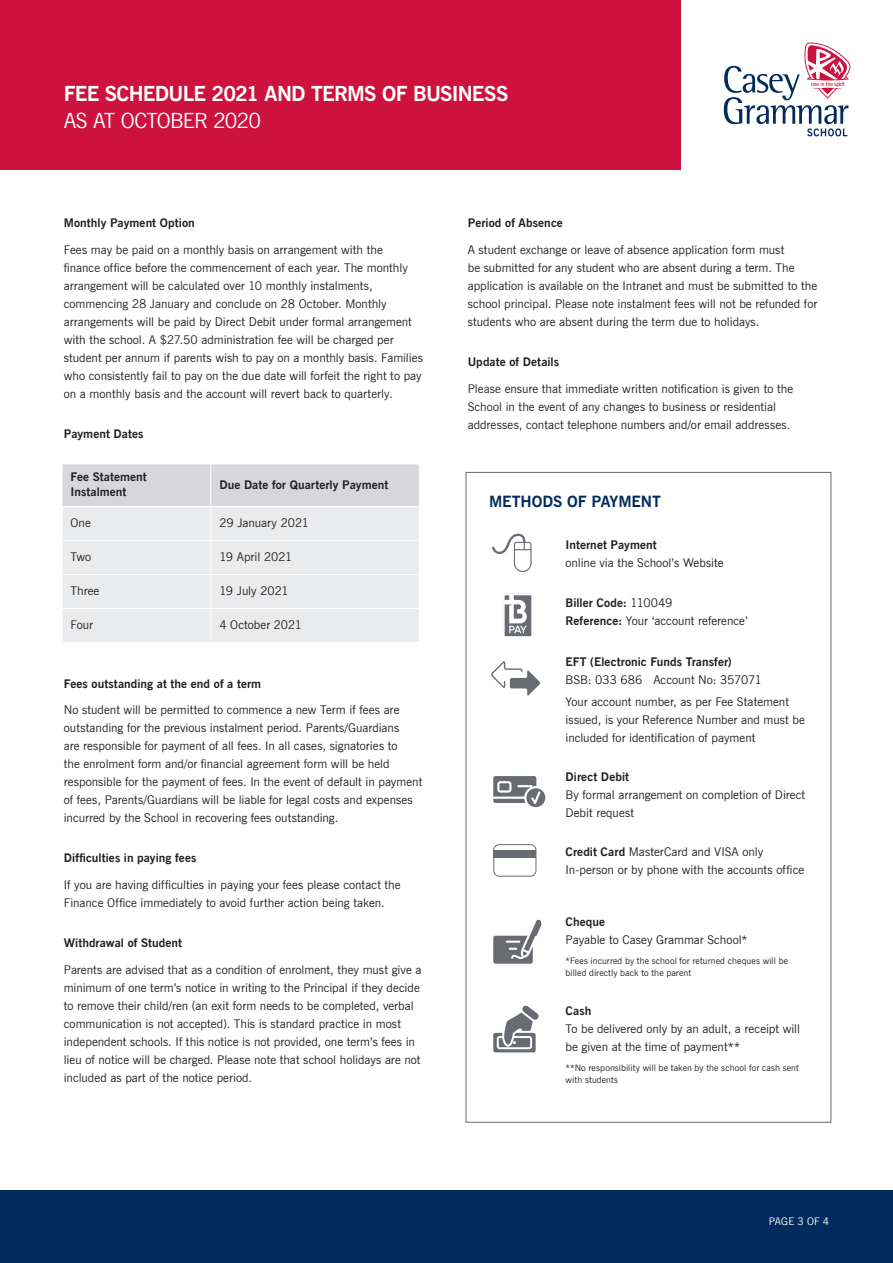
<style>
.page{position:relative;width:893px;height:1263px;background:#fff}
.page>*{position:absolute;margin:0;border:0;box-sizing:border-box;transform-origin:0 0}
.t1{font:700 21px "News Gothic BT";letter-spacing:-.04em;color:#fff}
.t2{font:21px "News Gothic BT";letter-spacing:-.04em;color:#fff}
.t3{font:700 15.75px "News Gothic BT";letter-spacing:-.005em;color:#002b5c}
.t4{font:12px/18px "News Gothic BT";color:#231f20}
.t5{font:700 12px/15px "News Gothic BT";letter-spacing:.01em;color:#231f20}
.t6{font:10.5px "News Gothic BT";letter-spacing:.005em;color:#fff}
.t7{font:9px/12px "News Gothic BT";letter-spacing:.01em;color:#231f20}
.s1{font-weight:700}
</style>
<div class="page">
<div style="left:0;top:0;width:680px;height:170px;background:#cd123d"></div>
<div style="left:0;top:1191px;width:893px;height:72px;background:#002b5c"></div>
<div style="left:63px;top:464px;width:356px;height:42px;background:#d7d7db"></div>
<div style="left:63px;top:507px;width:356px;height:135px;background:#eaebec"></div>
<hr style="left:210px;top:464px;width:1px;height:42px;background:#fff">
<hr style="left:210px;top:507px;width:1px;height:33px;background:#fff">
<hr style="left:62px;top:540px;width:149px;height:1px;background:#fff">
<hr style="left:211px;top:540px;width:209px;height:1px;background:#fff">
<hr style="left:210px;top:541px;width:1px;height:33px;background:#fff">
<hr style="left:62px;top:574px;width:149px;height:1px;background:#fff">
<hr style="left:211px;top:574px;width:209px;height:1px;background:#fff">
<hr style="left:210px;top:575px;width:1px;height:33px;background:#fff">
<hr style="left:62px;top:608px;width:149px;height:1px;background:#fff">
<hr style="left:211px;top:608px;width:209px;height:1px;background:#fff">
<hr style="left:210px;top:609px;width:1px;height:33px;background:#fff">
<div style="left:493px;top:844px;width:43px;height:33px;border:1px solid #696b73;border-radius:6px"></div>
<div style="left:494px;top:851px;width:42px;height:7px;background:#696b73"></div>
<svg style="left:492px;top:534px;width:39px;height:38px"></svg>
<svg style="left:491px;top:661px;width:49px;height:35px"></svg>
<svg style="left:504px;top:593px;width:28px;height:44px"></svg>
<svg style="left:493px;top:1005px;width:46px;height:47px"></svg>
<svg style="left:493px;top:776px;width:52px;height:31px"></svg>
<svg style="left:493px;top:919px;width:49px;height:45px"></svg>
<svg style="left:724px;top:43px;width:127px;height:93px"></svg>
<h1 class="t1" style="left:64px;top:80px;width:446px">FEE SCHEDULE 2021 AND TERMS OF BUSINESS</h1>
<h1 class="t2" style="left:64px;top:107px;width:199px">AS AT OCTOBER 2020</h1>
<p class="t5" style="left:64px;top:216px;width:132px">Monthly Payment Option</p>
<p class="t4" style="left:64px;top:241px;width:361px">Fees may be paid on a monthly basis on arrangement with the<br>finance office before the commencement of each year. The monthly arrangement will be calculated over 10 monthly instalments, commencing 28 January and conclude on 28 October. Monthly arrangements will be paid by Direct Debit under formal arrangement with the school. A $27.50 administration fee will be charged per student per annum if parents wish to pay on a monthly basis. Families who consistently fail to pay on the due date will forfeit the right to pay on a monthly basis and the account will revert back to quarterly.</p>
<p class="t5" style="left:64px;top:426px;width:81px">Payment Dates</p>
<p class="t5" style="left:71px;top:469px;width:78px">Fee Statement<br>Instalment</p>
<p class="t5" style="left:219px;top:477px;width:170px">Due Date for Quarterly Payment</p>
<p class="t4" style="left:71px;top:514px;width:22px">One</p>
<p class="t4" style="left:219px;top:514px;width:91px">29 January 2021</p>
<p class="t4" style="left:71px;top:548px;width:22px">Two</p>
<p class="t4" style="left:219px;top:548px;width:74px">19 April 2021</p>
<p class="t4" style="left:71px;top:582px;width:30px">Three</p>
<p class="t4" style="left:219px;top:582px;width:71px">19 July 2021</p>
<p class="t4" style="left:71px;top:616px;width:24px">Four</p>
<p class="t4" style="left:219px;top:616px;width:84px">4 October 2021</p>
<p class="t5" style="left:64px;top:676px;width:199px">Fees outstanding at the end of a term</p>
<p class="t4" style="left:64px;top:701px;width:360px">No student will be permitted to commence a new Term if fees are outstanding for the previous instalment period. Parents/Guardians<br>are responsible for payment of all fees. In all cases, signatories to<br>the enrolment form and/or financial agreement form will be held responsible for the payment of fees. In the event of default in payment of fees, Parents/Guardians will be liable for legal costs and expenses incurred by the School in recovering fees outstanding.</p>
<p class="t5" style="left:64px;top:850px;width:134px">Difficulties in paying fees</p>
<p class="t4" style="left:64px;top:875px;width:338px">If you are having difficulties in paying your fees please contact the<br>Finance Office immediately to avoid further action being taken.</p>
<p class="t5" style="left:64px;top:935px;width:120px">Withdrawal of Student</p>
<p class="t4" style="left:64px;top:960px;width:359px">Parents are advised that as a condition of enrolment, they must give a minimum of one term’s notice in writing to the Principal if they decide to remove their child/ren (an exit form needs to be completed, verbal communication is not accepted). This is standard practice in most independent schools. If this notice is not provided, one term’s fees in lieu of notice will be charged. Please note that school holidays are not included as part of the notice period.</p>
<p class="t5" style="left:468px;top:216px;width:97px">Period of Absence</p>
<p class="t4" style="left:468px;top:241px;width:351px">A student exchange or leave of absence application form must<br>be submitted for any student who are absent during a term. The application is available on the Intranet and must be submitted to the school principal. Please note instalment fees will not be refunded for students who are absent during the term due to holidays.</p>
<p class="t5" style="left:468px;top:354px;width:93px">Update of Details</p>
<p class="t4" style="left:468px;top:379px;width:327px">Please ensure that immediate written notification is given to the<br>School in the event of any changes to business or residential addresses, contact telephone numbers and/or email addresses.</p>
<h2 class="t3" style="left:489px;top:492px;width:173px">METHODS OF PAYMENT</h2>
<p class="t5" style="left:566px;top:537px;width:93px">Internet Payment</p>
<p class="t4" style="left:566px;top:553px;width:160px">online via the School’s Website</p>
<p class="t4" style="left:566px;top:593px;width:184px"><span class="s1">Biller Code:</span> 110049<br><span class="s1">Reference:</span> Your ‘account reference’</p>
<p class="t5" style="left:566px;top:654px;width:168px">EFT (Electronic Funds Transfer)</p>
<p class="t4" style="left:566px;top:669px;width:225px;line-height:22.2px">BSB: 033 686 Account No: 357071<br>Your account number, as per Fee Statement</p>
<p class="t4" style="left:566px;top:711px;width:241px">issued, is your Reference Number and must be included for identification of payment</p>
<p class="t5" style="left:566px;top:769px;width:65px">Direct Debit</p>
<p class="t4" style="left:566px;top:786px;width:241px">By formal arrangement on completion of Direct<br>Debit request</p>
<p class="t4" style="left:566px;top:842px;width:240px"><span class="s1">Credit Card</span> MasterCard and VISA only<br>In-person or by phone with the accounts office</p>
<p class="t5" style="left:566px;top:914px;width:41px">Cheque</p>
<p class="t4" style="left:566px;top:930px;width:184px">Payable to Casey Grammar School*</p>
<p class="t7" style="left:566px;top:955px;width:224px">*Fees incurred by the school for returned cheques will be billed directly back to the parent</p>
<p class="t5" style="left:566px;top:1003px;width:27px">Cash</p>
<p class="t4" style="left:566px;top:1019px;width:236px">To be delivered only by an adult, a receipt will be given at the time of payment**</p>
<p class="t7" style="left:566px;top:1062px;width:235px">**No responsibility will be taken by the school for cash sent with students</p>
<p class="t6" style="left:769px;top:1214px;width:62px">PAGE 3 OF 4</p>
</div>
